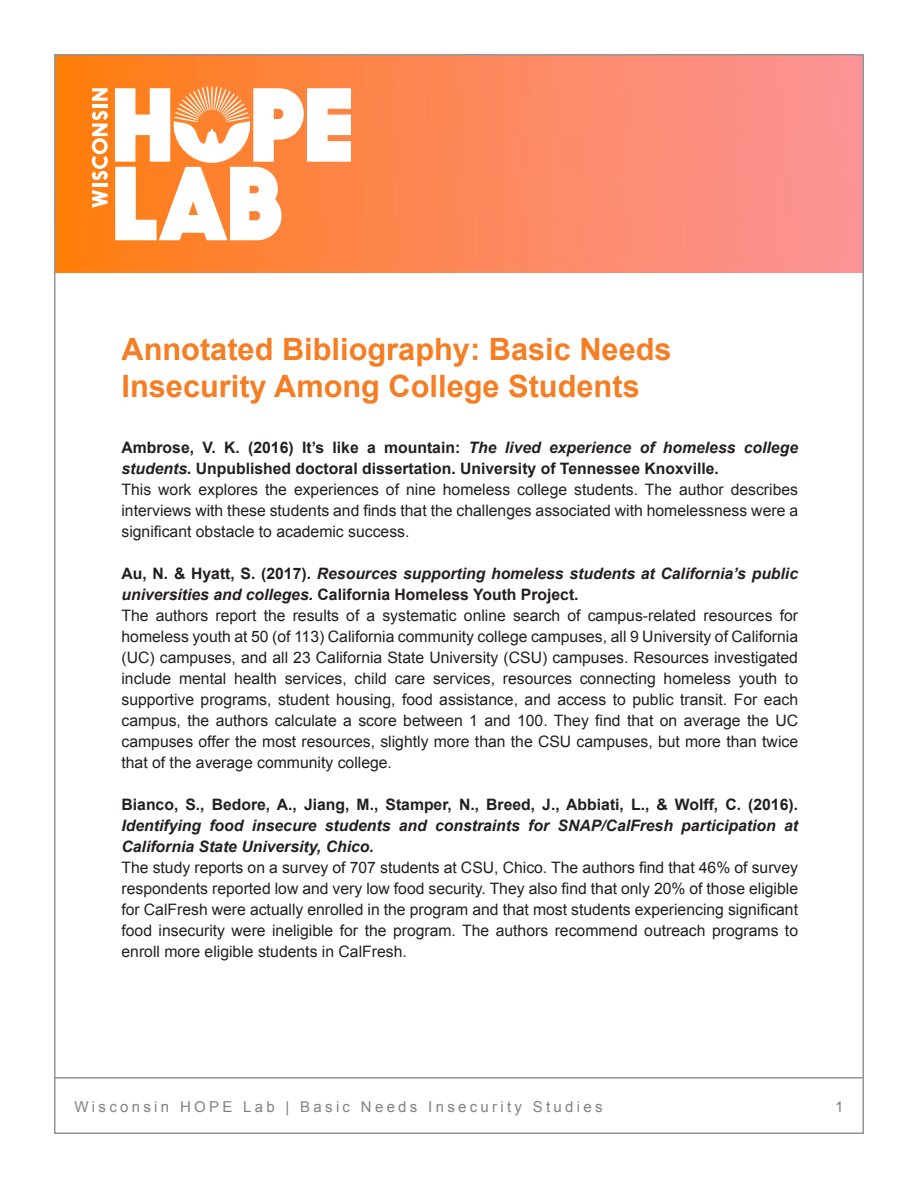
<style>
.page{position:relative;width:918px;height:1188px;background:#fff}
.page>*{position:absolute;margin:0;border:0;box-sizing:border-box;transform-origin:0 0}
.subhead{font:700 30.75px/36.9px "Arial";color:#f57e24}
.body{font:15.75px/21px "Arial";color:#231f20;text-align:justify}
.body-2{font:italic 700 15.75px/21px "Arial";color:#231f20}
.body-3{font:700 15.75px/21px "Arial";color:#231f20}
.t1{font:15px "Arial";letter-spacing:.22em;color:#808285}
.s1{font-style:italic}
.s2{font-style:normal}
</style>
<div class="page">
<img style="left:57px;top:57px;width:804px;height:215px">
<svg style="left:115px;top:86px;width:236px;height:154px"></svg>
<svg style="left:92px;top:190px;width:16px;height:18px"></svg>
<hr style="left:92px;top:183px;width:16px;height:4px;background:#fff">
<svg style="left:92px;top:111px;width:16px;height:69px"></svg>
<hr style="left:92px;top:104px;width:16px;height:4px;background:#fff">
<svg style="left:92px;top:88px;width:16px;height:13px"></svg>
<hr style="left:54px;top:1077px;width:810px;height:2px;background:#939598">
<p class="subhead" style="left:122px;top:332px;width:552px">Annotated Bibliography: Basic Needs<br>Insecurity Among College Students</p>
<p class="body-3" style="left:122px;top:437px;width:678px">Ambrose, V. K. (2016) It’s like a mountain: <span class="s1">The lived experience of homeless college students.</span> Unpublished doctoral dissertation. University of Tennessee Knoxville.</p>
<p class="body" style="left:122px;top:479px;width:678px">This work explores the experiences of nine homeless college students. The author describes interviews with these students and finds that the challenges associated with homelessness were a significant obstacle to academic success.</p>
<p class="body-2" style="left:122px;top:563px;width:678px"><span class="s2">Au, N. &amp; Hyatt, S. (2017).</span> Resources supporting homeless students at California’s public universities and colleges. <span class="s2">California Homeless Youth Project.</span></p>
<p class="body" style="left:122px;top:605px;width:678px">The authors report the results of a systematic online search of campus-related resources for homeless youth at 50 (of 113) California community college campuses, all 9 University of California (UC) campuses, and all 23 California State University (CSU) campuses. Resources investigated include mental health services, child care services, resources connecting homeless youth to supportive programs, student housing, food assistance, and access to public transit. For each campus, the authors calculate a score between 1 and 100. They find that on average the UC campuses offer the most resources, slightly more than the CSU campuses, but more than twice that of the average community college.</p>
<p class="body-2" style="left:122px;top:794px;width:678px;text-align:justify"><span class="s2">Bianco, S., Bedore, A., Jiang, M., Stamper, N., Breed, J., Abbiati, L., &amp; Wolff, C. (2016).<br></span>Identifying food insecure students and constraints for SNAP/CalFresh participation at California State University, Chico.</p>
<p class="body" style="left:122px;top:857px;width:678px">The study reports on a survey of 707 students at CSU, Chico. The authors find that 46% of survey respondents reported low and very low food security. They also find that only 20% of those eligible for CalFresh were actually enrolled in the program and that most students experiencing significant food insecurity were ineligible for the program. The authors recommend outreach programs to enroll more eligible students in CalFresh.</p>
<p class="t1" style="left:75px;top:1097px;width:530px">Wisconsin HOPE Lab | Basic Needs Insecurity Studies</p>
<p class="t1" style="left:835px;top:1097px;width:10px">1</p>
</div>
